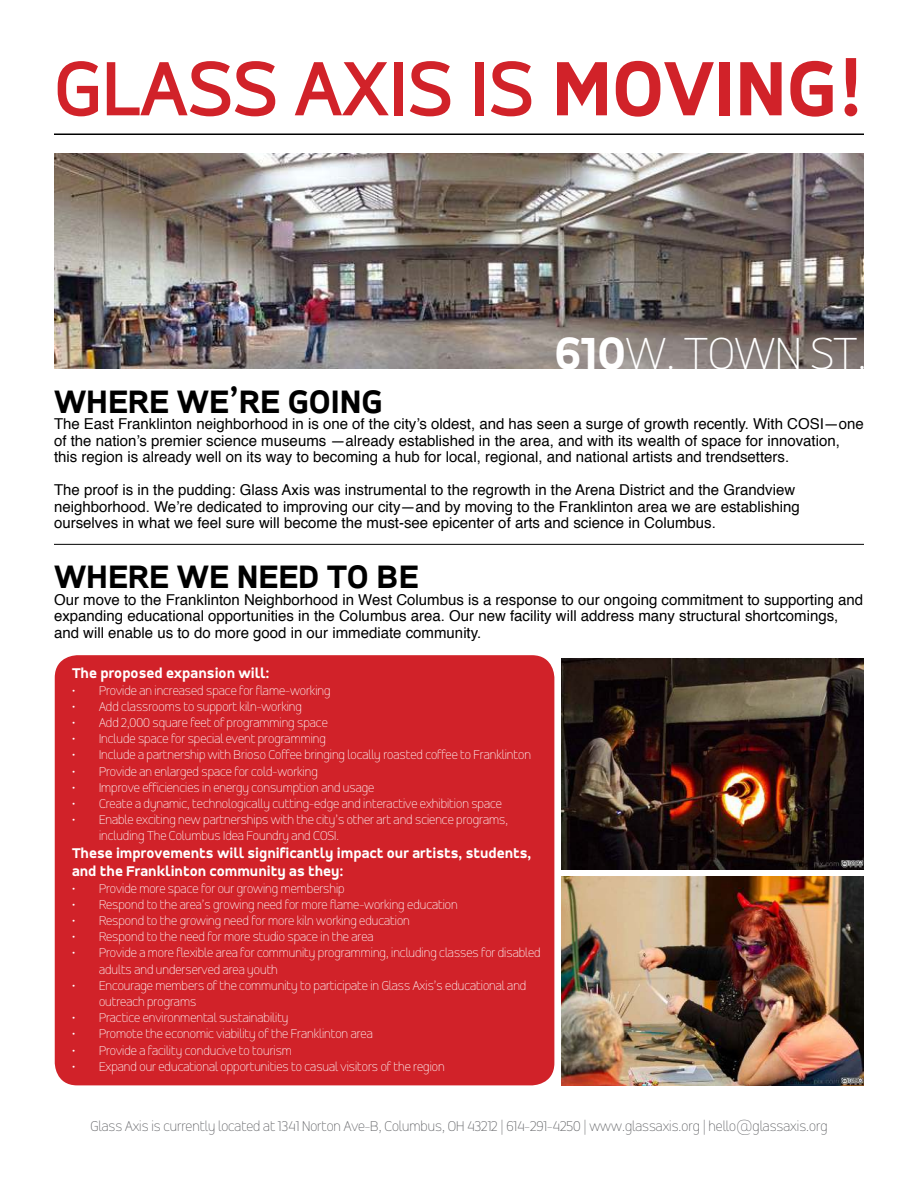
<style>
.page{position:relative;width:918px;height:1188px;background:#fff}
.page>*{position:absolute;margin:0;border:0;box-sizing:border-box;transform-origin:0 0}
.t1{font:500 81.75px "Accord";color:#d12229}
.t2{font:100 47.85px "Accord";color:#fff}
.t3{font:800 34.5px "Accord";color:#000}
.t4{font:15px/16.5px "Helvetica";color:#000}
.t5{font:800 15px/18px "Accord";color:#fff}
.t6{font:100 15px "Accord";color:#626366}
.t7{font:100 13.5px/16.2px "Accord";color:#fff}
.s1{font-weight:800}
</style>
<div class="page">
<div style="left:55px;top:655px;width:499px;height:430px;background:#d12229;border-radius:23px"></div>
<img style="left:54px;top:153px;width:810px;height:216px">
<hr style="left:54px;top:133px;width:810px;height:2px;background:#000">
<hr style="left:54px;top:544px;width:810px;height:1px;background:#000">
<img style="left:562px;top:659px;width:302px;height:210px">
<img style="left:562px;top:877px;width:302px;height:208px">
<h1 class="t1" style="left:54px;top:39px;width:813px">GLASS AXIS IS <span class="s1">MOVING!</span></h1>
<h2 class="t2" style="left:554px;top:325px;width:314px"><span class="s1">610</span>W. TOWN ST.</h2>
<h3 class="t3" style="left:54px;top:386px;width:330px">WHERE WE’RE GOING</h3>
<p class="t4" style="left:54px;top:416px;width:811px">The East Franklinton neighborhood in is one of the city’s oldest, and has seen a surge of growth recently. With COSI—one of the nation’s premier science museums —already established in the area, and with its wealth of space for innovation, this region is already well on its way to becoming a hub for local, regional, and national artists and trendsetters.</p>
<p class="t4" style="left:54px;top:483px;width:747px">The proof is in the pudding: Glass Axis was instrumental to the regrowth in the Arena District and the Grandview neighborhood. We’re dedicated to improving our city—and by moving to the Franklinton area we are establishing ourselves in what we feel sure will become the must-see epicenter of arts and science in Columbus.</p>
<h3 class="t3" style="left:54px;top:561px;width:366px">WHERE WE NEED TO BE</h3>
<p class="t4" style="left:54px;top:592px;width:811px">Our move to the Franklinton Neighborhood in West Columbus is a response to our ongoing commitment to supporting and expanding educational opportunities in the Columbus area. Our new facility will address many structural shortcomings, and will enable us to do more good in our immediate community.</p>
<p class="t5" style="left:72px;top:665px;width:199px">The proposed expansion will:</p>
<p class="t7" style="left:72px;top:682px;width:260px">• Provide an increased space for flame-working</p>
<p class="t7" style="left:72px;top:698px;width:232px">• Add classrooms to support kiln-working</p>
<p class="t7" style="left:72px;top:714px;width:257px">• Add 2,000 square feet of programming space</p>
<p class="t7" style="left:72px;top:731px;width:255px">• Include space for special event programming</p>
<p class="t7" style="left:72px;top:747px;width:460px">• Include a partnership with Brioso Coffee bringing locally roasted coffee to Franklinton</p>
<p class="t7" style="left:72px;top:763px;width:247px">• Provide an enlarged space for cold-working</p>
<p class="t7" style="left:72px;top:779px;width:304px">• Improve efficiencies in energy consumption and usage</p>
<p class="t7" style="left:72px;top:795px;width:431px">• Create a dynamic, technologically cutting-edge and interactive exhibition space</p>
<p class="t7" style="left:99px;top:812px;width:410px;text-indent:-27px">• Enable exciting new partnerships with the city’s other art and science programs, including The Columbus Idea Foundry and COSI.</p>
<p class="t5" style="left:72px;top:845px;width:461px">These improvements will significantly impact our artists, students, and the Franklinton community as they:</p>
<p class="t7" style="left:72px;top:880px;width:274px">• Provide more space for our growing membership</p>
<p class="t7" style="left:72px;top:896px;width:387px">• Respond to the area’s growing need for more flame-working education</p>
<p class="t7" style="left:72px;top:912px;width:339px">• Respond to the growing need for more kiln working education</p>
<p class="t7" style="left:72px;top:929px;width:303px">• Respond to the need for more studio space in the area</p>
<p class="t7" style="left:99px;top:945px;width:443px;text-indent:-27px">• Provide a more flexible area for community programming, including classes for disabled adults and underserved area youth</p>
<p class="t7" style="left:99px;top:977px;width:429px;text-indent:-27px">• Encourage members of the community to participate in Glass Axis’s educational and outreach programs</p>
<p class="t7" style="left:72px;top:1010px;width:218px">• Practice environmental sustainability</p>
<p class="t7" style="left:72px;top:1026px;width:302px">• Promote the economic viability of the Franklinton area</p>
<p class="t7" style="left:72px;top:1042px;width:221px">• Provide a facility conducive to tourism</p>
<p class="t7" style="left:72px;top:1058px;width:374px">• Expand our educational opportunities to casual visitors of the region</p>
<p class="t6" style="left:91px;top:1117px;width:738px">Glass Axis is currently located at 1341 Norton Ave-B, Columbus, OH 43212 | 614-291-4250 | www.glassaxis.org | hello@glassaxis.org</p>
</div>
